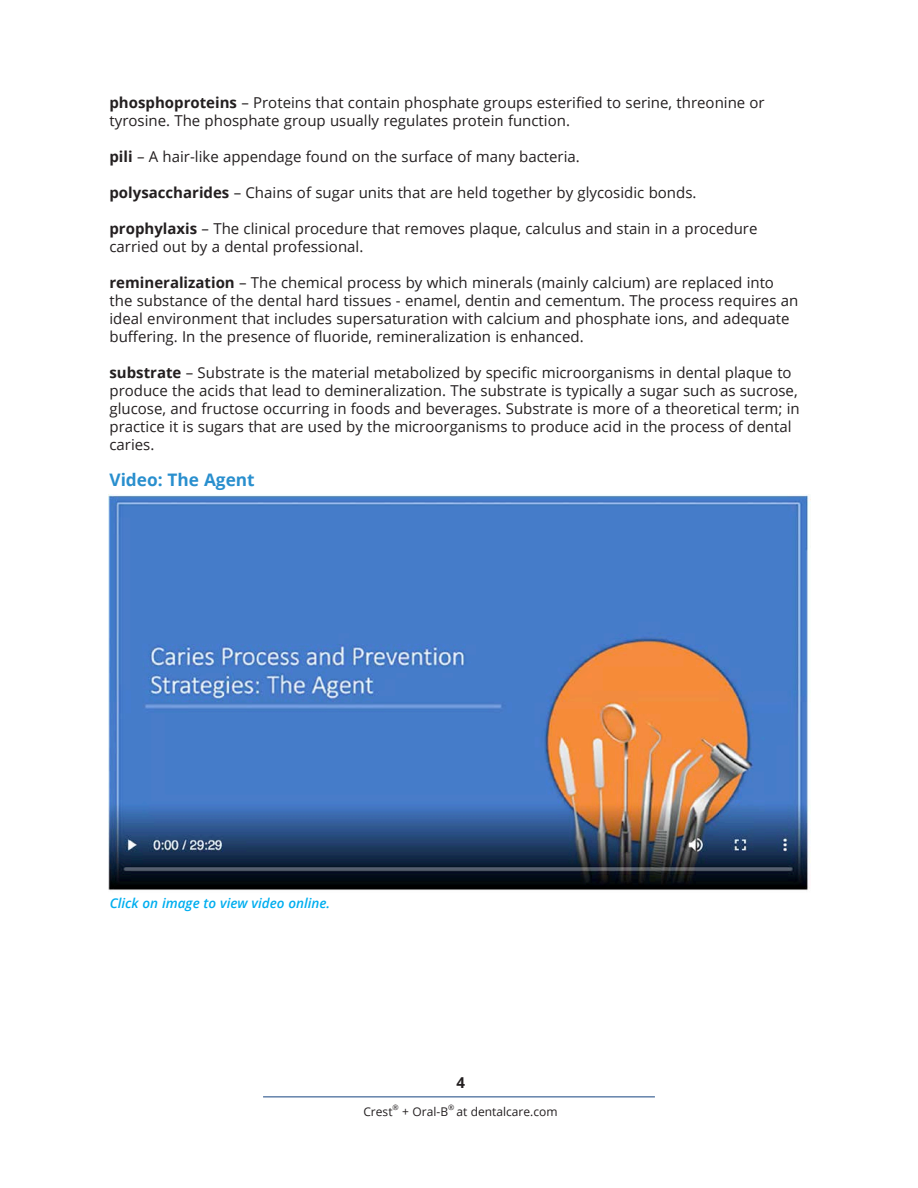
<style>
.page{position:relative;width:918px;height:1188px;background:#fff}
.page>*{position:absolute;margin:0;border:0;box-sizing:border-box;transform-origin:0 0}
.Main_Body{font:700 17.25px "Open Sans";color:#298fce}
.Main_Body-2{font:15px/18px "Open Sans";color:#231f20}
.t1{font:700 15px "Open Sans";color:#231f20}
.Figure{font:italic 600 13.5px "Open Sans";color:#00aeef}
.t2{font:12px "Open Sans";color:#231f20}
.t3{font:7.5px "Open Sans";color:#231f20}
.s1{font-weight:700}
</style>
<div class="page">
<hr style="left:263px;top:1096px;width:392px;height:1px;background:#164481">
<img style="left:108px;top:495px;width:701px;height:396px">
<p class="Main_Body-2" style="left:109px;top:93px;width:657px"><span class="s1">phosphoproteins</span> – Proteins that contain phosphate groups esterified to serine, threonine or tyrosine. The phosphate group usually regulates protein function.</p>
<p class="Main_Body-2" style="left:109px;top:147px;width:472px"><span class="s1">pili</span> – A hair-like appendage found on the surface of many bacteria.</p>
<p class="Main_Body-2" style="left:109px;top:183px;width:588px"><span class="s1">polysaccharides</span> – Chains of sugar units that are held together by glycosidic bonds.</p>
<p class="Main_Body-2" style="left:109px;top:219px;width:649px"><span class="s1">prophylaxis</span> – The clinical procedure that removes plaque, calculus and stain in a procedure carried out by a dental professional.</p>
<p class="Main_Body-2" style="left:109px;top:273px;width:690px"><span class="s1">remineralization</span> – The chemical process by which minerals (mainly calcium) are replaced into the substance of the dental hard tissues - enamel, dentin and cementum. The process requires an ideal environment that includes supersaturation with calcium and phosphate ions, and adequate buffering. In the presence of fluoride, remineralization is enhanced.</p>
<p class="Main_Body-2" style="left:109px;top:363px;width:692px"><span class="s1">substrate</span> – Substrate is the material metabolized by specific microorganisms in dental plaque to produce the acids that lead to demineralization. The substrate is typically a sugar such as sucrose, glucose, and fructose occurring in foods and beverages. Substrate is more of a theoretical term; in practice it is sugars that are used by the microorganisms to produce acid in the process of dental caries.</p>
<p class="Main_Body" style="left:109px;top:468px;width:147px">Video: The Agent</p>
<p class="Figure" style="left:110px;top:893px;width:222px">Click on image to view video online.</p>
<p class="t1" style="left:456px;top:1072px;width:10px">4</p>
<p class="t2" style="left:363px;top:1103px;width:31px">Crest</p>
<p class="t3" style="left:393px;top:1102px;width:8px">®</p>
<p class="t2" style="left:402px;top:1103px;width:47px">+ Oral-B</p>
<p class="t3" style="left:448px;top:1102px;width:8px">®</p>
<p class="t2" style="left:457px;top:1103px;width:103px">at dentalcare.com</p>
</div>
